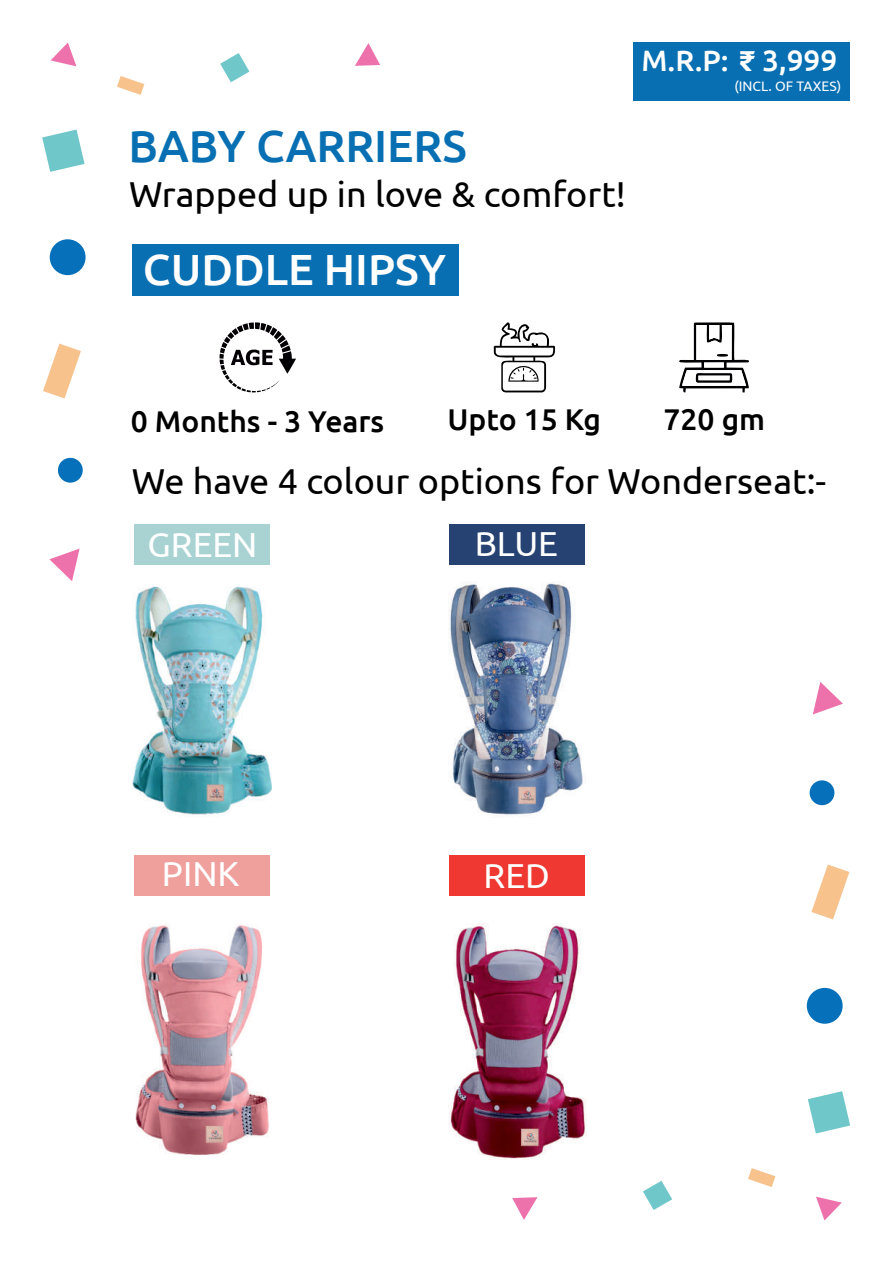
<style>
.page{position:relative;width:893px;height:1263px;background:#fff}
.page>*{position:absolute;margin:0;border:0;box-sizing:border-box;transform-origin:0 0}
.t1{font:500 45px "Ubuntu";color:#076fb2}
.t2{font:500 43.65px "Ubuntu";color:#fff}
.t3{font:36px "Ubuntu";color:#000001}
.t4{font:34.65px "Ubuntu";color:#fff}
.t5{font:500 30px "Ubuntu";color:#000001}
.t6{font:500 29.55px "Ubuntu";color:#fff}
.t7{font:13.8px "Ubuntu";color:#fff}
.s1{font-family:"ITF Rupee";font-weight:400}
</style>
<div class="page">
<svg style="left:51px;top:43px;width:25px;height:23px"></svg>
<svg style="left:49px;top:548px;width:31px;height:33px"></svg>
<svg style="left:42px;top:130px;width:43px;height:42px"></svg>
<div style="left:58px;top:458px;width:25px;height:25px;background:#0671ba;border-radius:50%"></div>
<div style="left:50px;top:239px;width:36px;height:36px;background:#0671ba;border-radius:50%"></div>
<svg style="left:43px;top:344px;width:38px;height:54px"></svg>
<svg style="left:117px;top:76px;width:27px;height:19px"></svg>
<svg style="left:220px;top:53px;width:29px;height:29px"></svg>
<svg style="left:355px;top:43px;width:25px;height:23px"></svg>
<svg style="left:816px;top:1197px;width:26px;height:23px"></svg>
<svg style="left:813px;top:682px;width:30px;height:32px"></svg>
<svg style="left:808px;top:1091px;width:42px;height:42px"></svg>
<div style="left:810px;top:780px;width:24px;height:25px;background:#0671ba;border-radius:50%"></div>
<div style="left:807px;top:988px;width:36px;height:36px;background:#0671ba;border-radius:50%"></div>
<svg style="left:811px;top:864px;width:38px;height:55px"></svg>
<svg style="left:748px;top:1168px;width:27px;height:19px"></svg>
<svg style="left:643px;top:1181px;width:29px;height:29px"></svg>
<svg style="left:512px;top:1197px;width:25px;height:23px"></svg>
<div style="left:132px;top:244px;width:327px;height:52px;background:#076fb2"></div>
<svg style="left:219px;top:322px;width:77px;height:70px"></svg>
<svg style="left:679px;top:322px;width:70px;height:70px"></svg>
<svg style="left:493px;top:322px;width:62px;height:70px"></svg>
<div style="left:134px;top:855px;width:136px;height:41px;background:#efa09d"></div>
<div style="left:449px;top:855px;width:136px;height:41px;background:#ee3831"></div>
<div style="left:134px;top:524px;width:136px;height:41px;background:#a9d3d2"></div>
<div style="left:449px;top:524px;width:136px;height:41px;background:#264272"></div>
<img style="left:449px;top:923px;width:137px;height:236px">
<img style="left:135px;top:925px;width:134px;height:230px">
<img style="left:133px;top:586px;width:138px;height:229px">
<img style="left:450px;top:582px;width:133px;height:233px">
<div style="left:633px;top:43px;width:217px;height:58px;background:#076fb2"></div>
<p class="t1" style="left:129px;top:118px;width:340px">BABY CARRIERS</p>
<p class="t3" style="left:129px;top:172px;width:498px">Wrapped up in love &amp; comfort!</p>
<p class="t2" style="left:143px;top:242px;width:305px">CUDDLE HIPSY</p>
<p class="t6" style="left:641px;top:42px;width:197px">M.R.P: <span class="s1">L</span> 3,999</p>
<p class="t7" style="left:734px;top:78px;width:108px">(INCL. OF TAXES)</p>
<p class="t5" style="left:131px;top:402px;width:255px">0 Months - 3 Years</p>
<p class="t5" style="left:448px;top:400px;width:155px">Upto 15 Kg</p>
<p class="t5" style="left:664px;top:400px;width:103px">720 gm</p>
<p class="t3" style="left:132px;top:459px;width:696px">We have 4 colour options for Wonderseat:-</p>
<p class="t4" style="left:148px;top:523px;width:111px">GREEN</p>
<p class="t4" style="left:475px;top:522px;width:85px">BLUE</p>
<p class="t4" style="left:162px;top:853px;width:79px">PINK</p>
<p class="t4" style="left:484px;top:854px;width:68px">RED</p>
</div>
